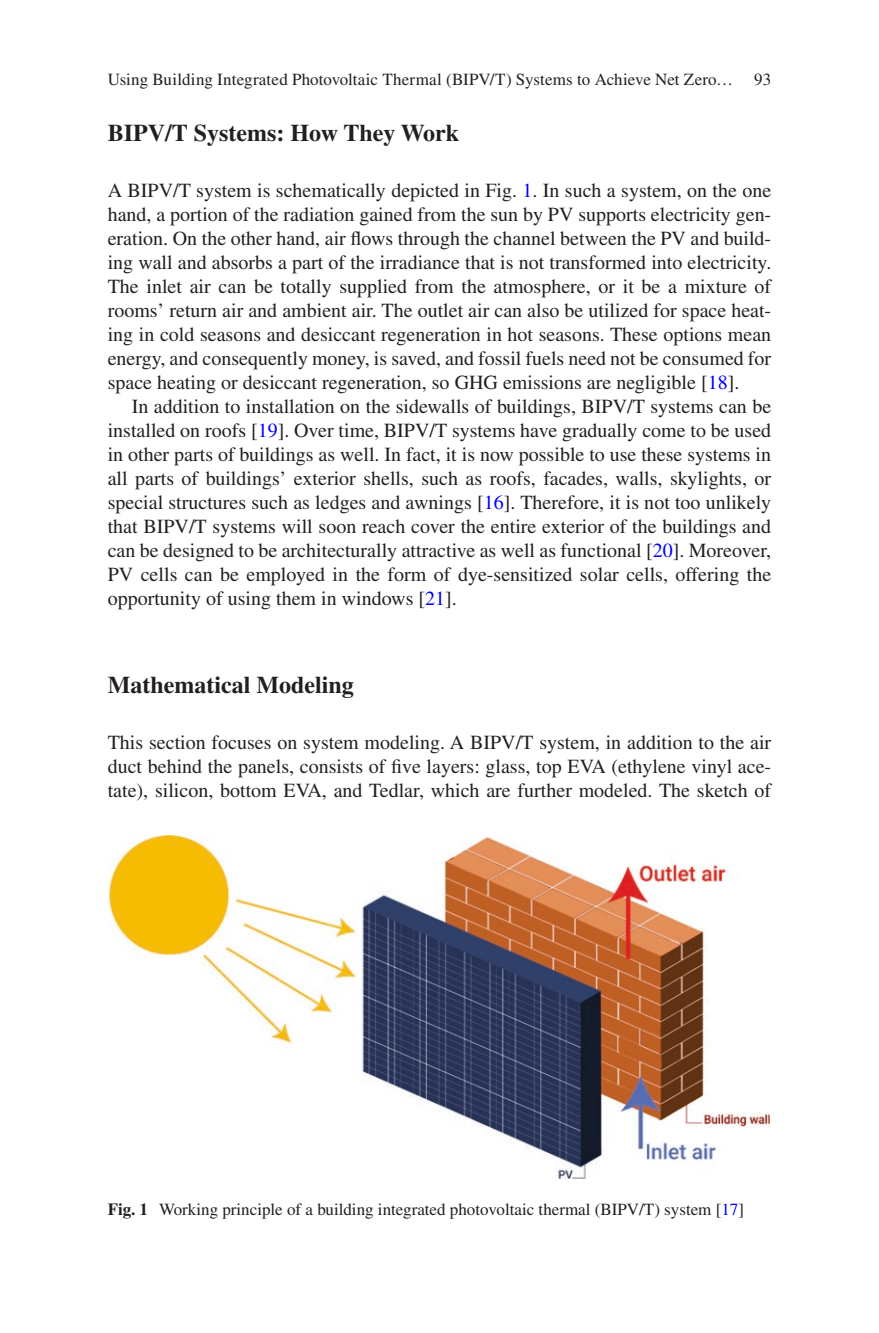
<style>
.page{position:relative;width:879px;height:1333px;background:#fff}
.page>*{position:absolute;margin:0;border:0;box-sizing:border-box;transform-origin:0 0}
._1_hd{font:700 24px "Times LT Std";color:#231f20}
.Text_flush{font:20px/24px "Times LT Std";color:#231f20;text-align:justify}
.Text{font:20px/24px "Times LT Std";color:#231f20;text-align:justify}
.t1{font:17px "Times LT Std";color:#231f20}
.s1{color:#00f}
.s2{font-weight:700}
</style>
<div class="page">
<img style="left:109px;top:835px;width:660px;height:343px">
<p class="t1" style="left:108px;top:70px;width:627px">Using Building Integrated Photovoltaic Thermal (BIPV/T) Systems to Achieve Net Zero…</p>
<p class="t1" style="left:754px;top:70px;width:18px">93</p>
<h2 class="_1_hd" style="left:108px;top:118px;width:353px">BIPV/T Systems: How They Work</h2>
<p class="Text_flush" style="left:108px;top:178px;width:665px">A BIPV/T system is schematically depicted in Fig. <span class="s1">1</span>. In such a system, on the one hand, a portion of the radiation gained from the sun by PV supports electricity gen&shy;eration. On the other hand, air flows through the channel between the PV and build&shy;ing wall and absorbs a part of the irradiance that is not transformed into electricity.<br>The inlet air can be totally supplied from the atmosphere, or it be a mixture of rooms’ return air and ambient air. The outlet air can also be utilized for space heat&shy;ing in cold seasons and desiccant regeneration in hot seasons. These options mean energy, and consequently money, is saved, and fossil fuels need not be consumed for space heating or desiccant regeneration, so GHG emissions are negligible [<span class="s1">18</span>].</p>
<p class="Text" style="left:108px;top:394px;width:665px;text-indent:24px">In addition to installation on the sidewalls of buildings, BIPV/T systems can be installed on roofs [<span class="s1">19</span>]. Over time, BIPV/T systems have gradually come to be used in other parts of buildings as well. In fact, it is now possible to use these systems in all parts of buildings’ exterior shells, such as roofs, facades, walls, skylights, or special structures such as ledges and awnings [<span class="s1">16</span>]. Therefore, it is not too unlikely that BIPV/T systems will soon reach cover the entire exterior of the buildings and can be designed to be architecturally attractive as well as functional [<span class="s1">20</span>]. Moreover, PV cells can be employed in the form of dye-sensitized solar cells, offering the opportunity of using them in windows [<span class="s1">21</span>].</p>
<h2 class="_1_hd" style="left:108px;top:670px;width:247px">Mathematical Modeling</h2>
<p class="Text_flush" style="left:108px;top:730px;width:665px">This section focuses on system modeling. A BIPV/T system, in addition to the air duct behind the panels, consists of five layers: glass, top EVA (ethylene vinyl ace&shy;tate), silicon, bottom EVA, and Tedlar, which are further modeled. The sketch of</p>
<p class="t1" style="left:108px;top:1199px;width:638px"><span class="s2">Fig. 1</span> Working principle of a building integrated photovoltaic thermal (BIPV/T) system [<span class="s1">17</span>]</p>
</div>
